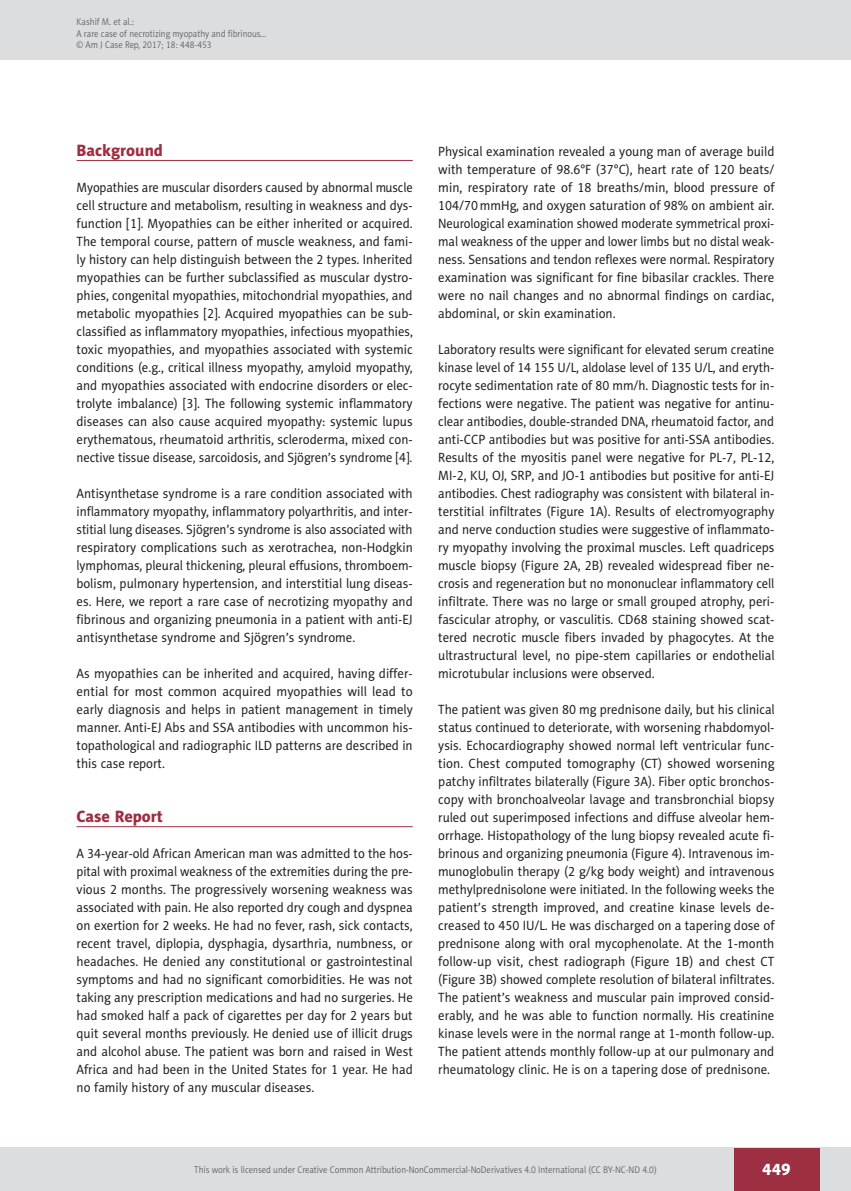
<style>
.page{position:relative;width:851px;height:1191px;background:#fff}
.page>*{position:absolute;margin:0;border:0;box-sizing:border-box;transform-origin:0 0}
.AJCR_Headline_1{font:16.5px "Naomi Sans EFN Heavy";color:#9d2f42}
.t1{font:16.5px "Naomi Sans EFN Heavy";color:#fff}
.AJCR_Body{font:13.5px/18px "Naomi Sans EFN";color:#231f20;text-align:justify;scale:.95 1}
.AJCR_Body-2{font:13.5px/18px "Naomi Sans EFN";color:#231f20;text-align:justify;scale:.94 1}
.AJCR_Body-3{font:13.5px/18px "Naomi Sans EFN";color:#231f20;text-align:justify;scale:.93 1}
.AJCR_pagina_zywa{font:9.75px/11.2px "Naomi Sans EFN Light";color:#57585a;scale:.9 1}
.AJCR_pagina_sygnatur{font:9.75px "Naomi Sans EFN Light";color:#57585a;scale:.9 1}
</style>
<div class="page">
<hr style="left:77px;top:160px;width:335px;height:1px;background:#9d2f42">
<hr style="left:77px;top:826px;width:335px;height:1px;background:#9d2f42">
<div style="left:0;top:1148px;width:850px;height:43px;background:#dcdddf"></div>
<div style="left:733px;top:1147px;width:86px;height:43px;background:#9d2f42"></div>
<div style="left:0;top:0;width:850px;height:60px;background:#dcdddf"></div>
<p class="AJCR_pagina_zywa" style="left:77px;top:16px;width:212px">Kashif M. et al.:<br>A rare case of necrotizing myopathy and fibrinous…</p>
<p class="AJCR_pagina_sygnatur" style="left:77px;top:39px;width:152px">© Am J Case Rep, 2017; 18: 448-453</p>
<p class="AJCR_Headline_1" style="left:77px;top:140px;width:88px">Background</p>
<p class="AJCR_Body-3" style="left:77px;top:178px;width:363px">Myopathies are muscular disorders caused by abnormal muscle cell structure and metabolism, resulting in weakness and dys&shy;function [1]. Myopathies can be either inherited or acquired.<br>The temporal course, pattern of muscle weakness, and fami&shy;ly history can help distinguish between the 2 types. Inherited myopathies can be further subclassified as muscular dystro&shy;phies, congenital myopathies, mitochondrial myopathies, and metabolic myopathies [2]. Acquired myopathies can be sub&shy;classified as inflammatory myopathies, infectious myopathies, toxic myopathies, and myopathies associated with systemic conditions (e.g., critical illness myopathy, amyloid myopathy, and myopathies associated with endocrine disorders or elec&shy;trolyte imbalance) [3]. The following systemic inflammatory diseases can also cause acquired myopathy: systemic lupus erythematous, rheumatoid arthritis, scleroderma, mixed con&shy;nective tissue disease, sarcoidosis, and Sjögren’s syndrome [4].</p>
<p class="AJCR_Body" style="left:77px;top:484px;width:355px">Antisynthetase syndrome is a rare condition associated with inflammatory myopathy, inflammatory polyarthritis, and inter&shy;stitial lung diseases. Sjögren’s syndrome is also associated with respiratory complications such as xerotrachea, non-Hodgkin lymphomas, pleural thickening, pleural effusions, thromboem&shy;bolism, pulmonary hypertension, and interstitial lung diseas&shy;es. Here, we report a rare case of necrotizing myopathy and fibrinous and organizing pneumonia in a patient with anti-EJ antisynthetase syndrome and Sjögren’s syndrome.</p>
<p class="AJCR_Body" style="left:77px;top:664px;width:355px">As myopathies can be inherited and acquired, having differ&shy;ential for most common acquired myopathies will lead to early diagnosis and helps in patient management in timely manner. Anti-EJ Abs and SSA antibodies with uncommon his&shy;topathological and radiographic ILD patterns are described in this case report.</p>
<p class="AJCR_Headline_1" style="left:77px;top:806px;width:88px">Case Report</p>
<p class="AJCR_Body-2" style="left:77px;top:844px;width:359px">A 34-year-old African American man was admitted to the hos&shy;pital with proximal weakness of the extremities during the pre&shy;vious 2 months. The progressively worsening weakness was associated with pain. He also reported dry cough and dyspnea on exertion for 2 weeks. He had no fever, rash, sick contacts, recent travel, diplopia, dysphagia, dysarthria, numbness, or headaches. He denied any constitutional or gastrointestinal symptoms and had no significant comorbidities. He was not taking any prescription medications and had no surgeries. He had smoked half a pack of cigarettes per day for 2 years but quit several months previously. He denied use of illicit drugs and alcohol abuse. The patient was born and raised in West Africa and had been in the United States for 1 year. He had no family history of any muscular diseases.</p>
<p class="AJCR_Body" style="left:438px;top:142px;width:355px">Physical examination revealed a young man of average build with temperature of 98.6°F (37°C), heart rate of 120 beats/ min, respiratory rate of 18 breaths/min, blood pressure of 104/70mmHg, and oxygen saturation of 98% on ambient air.<br>Neurological examination showed moderate symmetrical proxi&shy;mal weakness of the upper and lower limbs but no distal weak&shy;ness. Sensations and tendon reflexes were normal. Respiratory examination was significant for fine bibasilar crackles. There were no nail changes and no abnormal findings on cardiac, abdominal, or skin examination.</p>
<p class="AJCR_Body-2" style="left:438px;top:340px;width:359px">Laboratory results were significant for elevated serum creatine kinase level of 14 155 U/L, aldolase level of 135 U/L, and eryth&shy;rocyte sedimentation rate of 80 mm/h. Diagnostic tests for in&shy;fections were negative. The patient was negative for antinu&shy;clear antibodies, double-stranded DNA, rheumatoid factor, and anti-CCP antibodies but was positive for anti-SSA antibodies.<br>Results of the myositis panel were negative for PL-7, PL-12, MI-2, KU, OJ, SRP, and JO-1 antibodies but positive for anti-EJ antibodies. Chest radiography was consistent with bilateral in&shy;terstitial infiltrates (Figure 1A). Results of electromyography and nerve conduction studies were suggestive of inflammato&shy;ry myopathy involving the proximal muscles. Left quadriceps muscle biopsy (Figure 2A, 2B) revealed widespread fiber ne&shy;crosis and regeneration but no mononuclear inflammatory cell infiltrate. There was no large or small grouped atrophy, peri&shy;fascicular atrophy, or vasculitis. CD68 staining showed scat&shy;tered necrotic muscle fibers invaded by phagocytes. At the ultrastructural level, no pipe-stem capillaries or endothelial microtubular inclusions were observed.</p>
<p class="AJCR_Body" style="left:438px;top:700px;width:355px">The patient was given 80 mg prednisone daily, but his clinical status continued to deteriorate, with worsening rhabdomyol&shy;ysis. Echocardiography showed normal left ventricular func&shy;tion. Chest computed tomography (CT) showed worsening patchy infiltrates bilaterally (Figure 3A). Fiber optic bronchos&shy;copy with bronchoalveolar lavage and transbronchial biopsy ruled out superimposed infections and diffuse alveolar hem&shy;orrhage. Histopathology of the lung biopsy revealed acute fi&shy;brinous and organizing pneumonia (Figure 4). Intravenous im&shy;munoglobulin therapy (2 g/kg body weight) and intravenous methylprednisolone were initiated. In the following weeks the patient’s strength improved, and creatine kinase levels de&shy;creased to 450 IU/L. He was discharged on a tapering dose of prednisone along with oral mycophenolate. At the 1-month follow-up visit, chest radiograph (Figure 1B) and chest CT (Figure 3B) showed complete resolution of bilateral infiltrates.<br>The patient’s weakness and muscular pain improved consid&shy;erably, and he was able to function normally. His creatinine kinase levels were in the normal range at 1-month follow-up.<br>The patient attends monthly follow-up at our pulmonary and rheumatology clinic. He is on a tapering dose of prednisone.</p>
<p class="AJCR_pagina_zywa" style="left:194px;top:1164px;width:515px">This work is licensed under Creative Common Attribution-NonCommercial-NoDerivatives 4.0 International (CC BY-NC-ND 4.0)</p>
<p class="t1" style="left:762px;top:1159px;width:30px">449</p>
</div>
